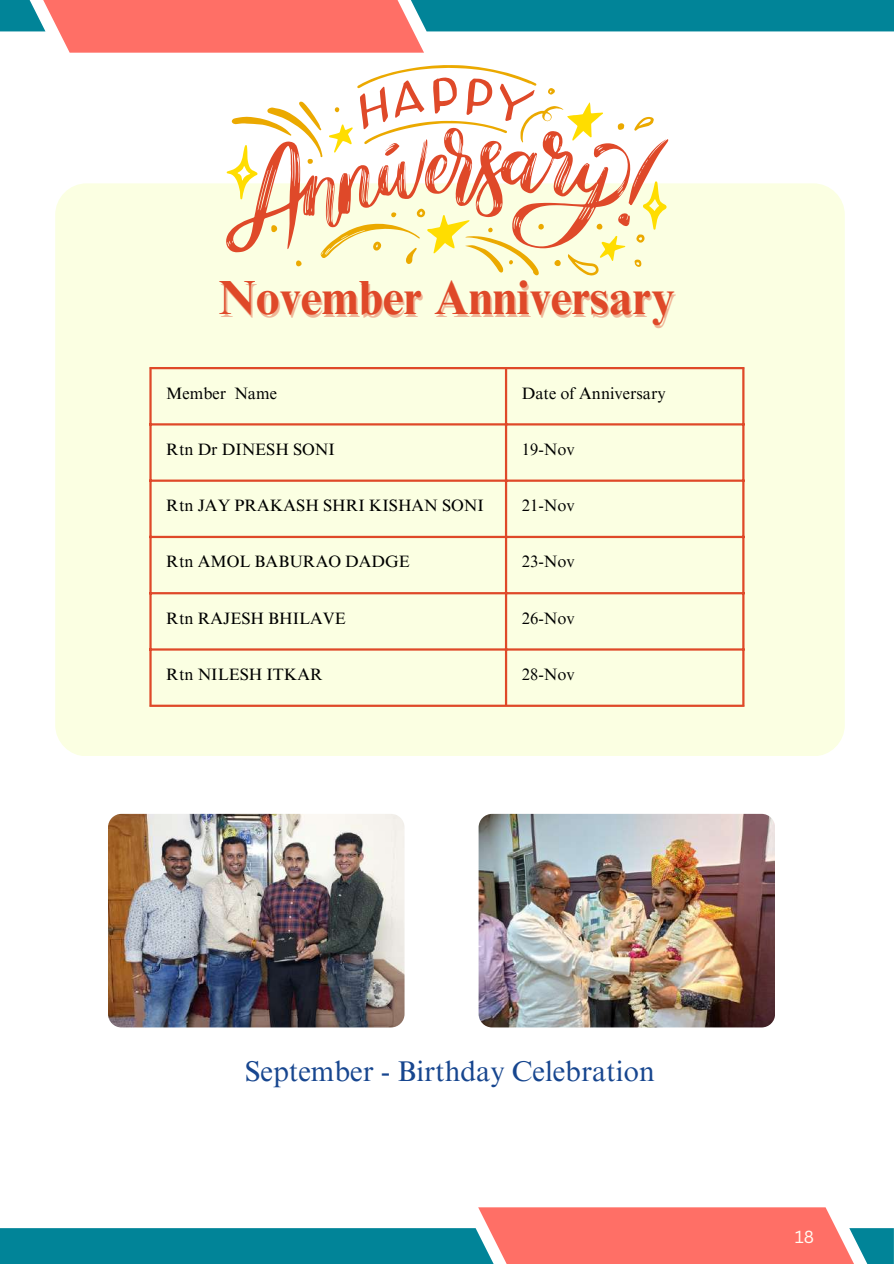
<style>
.page{position:relative;width:894px;height:1264px;background:#fff}
.page>*{position:absolute;margin:0;border:0;box-sizing:border-box;transform-origin:0 0}
.t1{font:700 48px "Times NRMT Pro";color:#df4929}
.t2{font:28.5px "Times NRMT Pro";color:#17468f}
.t3{font:17.1px "Canva Sans";color:#fffbf2}
.t4{font:16.5px "Times NRMT Pro";color:#000}
</style>
<div class="page">
<svg style="left:0;top:0;width:893px;height:53px"></svg>
<svg style="left:0;top:1207px;width:893px;height:56px"></svg>
<div style="left:55px;top:183px;width:789px;height:573px;background:#fbffe2;border-radius:32px"></div>
<svg style="left:226px;top:65px;width:442px;height:210px"></svg>
<hr style="left:149px;top:369px;width:3px;height:335px;background:#df4929">
<hr style="left:505px;top:369px;width:2px;height:335px;background:#df4929">
<hr style="left:742px;top:369px;width:2px;height:335px;background:#df4929">
<hr style="left:149px;top:367px;width:595px;height:2px;background:#df4929">
<hr style="left:149px;top:423px;width:595px;height:2px;background:#df4929">
<hr style="left:149px;top:479px;width:595px;height:3px;background:#df4929">
<hr style="left:149px;top:536px;width:595px;height:2px;background:#df4929">
<hr style="left:149px;top:592px;width:595px;height:2px;background:#df4929">
<hr style="left:149px;top:648px;width:595px;height:2px;background:#df4929">
<hr style="left:149px;top:704px;width:595px;height:3px;background:#df4929">
<img style="left:478px;top:813px;width:296px;height:214px;border-radius:14px">
<img style="left:108px;top:813px;width:296px;height:214px;border-radius:14px">
<h1 class="t1" style="left:219px;top:280px;width:458px">November Anniversary</h1>
<p class="t4" style="left:166px;top:386px;width:112px">Member Name</p>
<p class="t4" style="left:521px;top:386px;width:145px">Date of Anniversary</p>
<p class="t4" style="left:166px;top:443px;width:170px">Rtn Dr DINESH SONI</p>
<p class="t4" style="left:521px;top:443px;width:54px">19-Nov</p>
<p class="t4" style="left:166px;top:499px;width:319px">Rtn JAY PRAKASH SHRI KISHAN SONI</p>
<p class="t4" style="left:521px;top:499px;width:54px">21-Nov</p>
<p class="t4" style="left:166px;top:555px;width:245px">Rtn AMOL BABURAO DADGE</p>
<p class="t4" style="left:521px;top:555px;width:54px">23-Nov</p>
<p class="t4" style="left:166px;top:611px;width:181px">Rtn RAJESH BHILAVE</p>
<p class="t4" style="left:521px;top:611px;width:54px">26-Nov</p>
<p class="t4" style="left:166px;top:668px;width:158px">Rtn NILESH ITKAR</p>
<p class="t4" style="left:521px;top:668px;width:54px">28-Nov</p>
<h2 class="t2" style="left:245px;top:1060px;width:411px">September - Birthday Celebration</h2>
<p class="t3" style="left:794px;top:1224px;width:21px">18</p>
</div>
